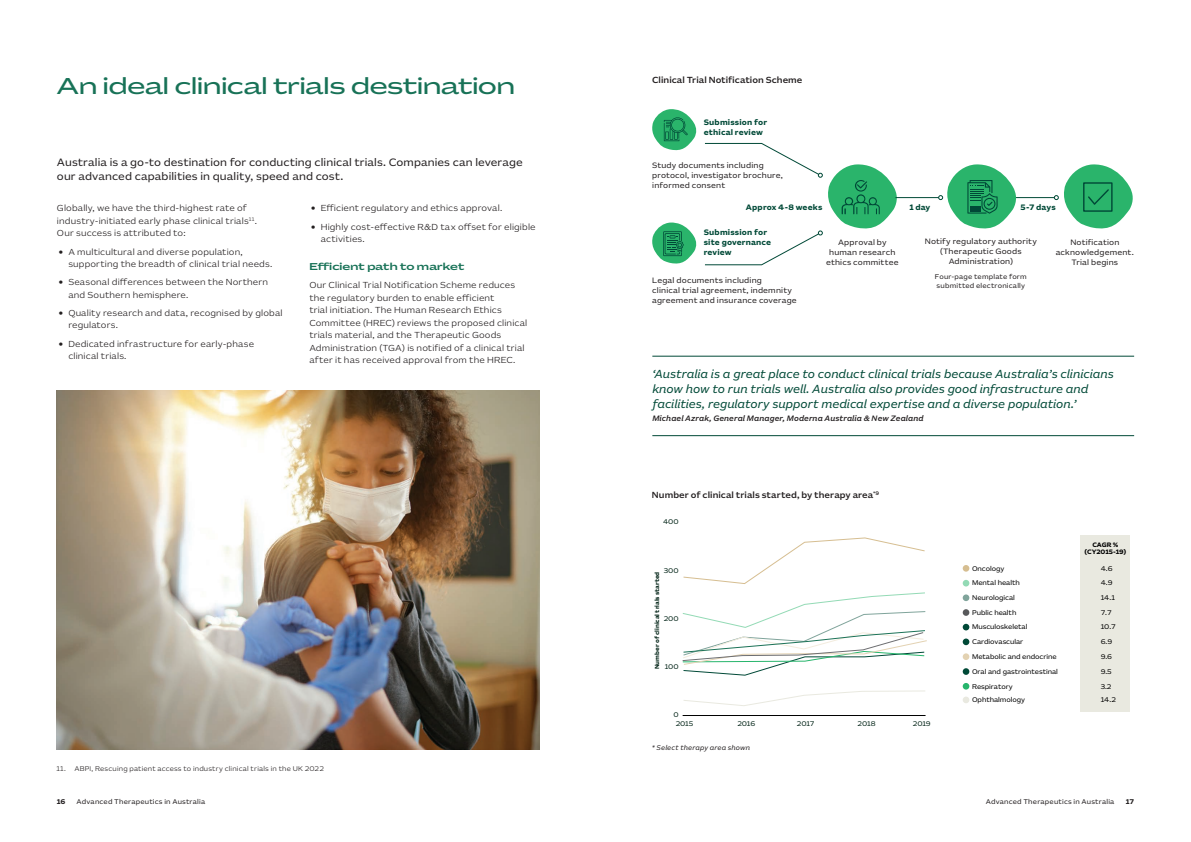
<style>
.page{position:relative;width:1191px;height:842px;background:#fff}
.page>*{position:absolute;margin:0;border:0;box-sizing:border-box;transform-origin:0 0}
._0_Title{font:23px "AU Sans BETA Display";color:#187257}
._5_Short_Pullout__Da{font:italic 12px/15px "AU Sans BETA Text";color:#004937}
._2_Intro_-_space_aft{font:11px/14.8px "AU Sans BETA Text";letter-spacing:.01em;color:#231f20}
._3_Subheading_Mid_Gr{font:500 10px "AU Sans BETA Display";letter-spacing:.005em;color:#187257}
._4_Body_copy{font:300 9px/12.5px "AU Sans BETA Text";letter-spacing:.015em;color:#231f20}
._7_Chart_heading{font:500 9px "AU Sans BETA Text";letter-spacing:.005em;color:#231f20}
._4_Body_copy-2{font:8px/10px "AU Sans BETA Text";letter-spacing:.02em;color:#231f20;text-align:center}
._4_Body_copy-3{font:700 8px/10px "AU Sans BETA Text";letter-spacing:.02em;color:#004937}
._5_Short_Pullout__Da-2{font:italic 500 8px "AU Sans BETA Text";letter-spacing:.02em;color:#231f20}
.t1{font:7px "AU Sans BETA Text";letter-spacing:-.005em;color:#000}
._4_Body_copy-4{font:7px/9px "AU Sans BETA Text";letter-spacing:.025em;color:#231f20}
._8_Footnotes_7pt{font:300 7px "AU Sans BETA Text";letter-spacing:.025em;color:#231f20}
.t2{font:7px "AU Sans BETA Text";letter-spacing:-.005em;color:#002316}
._7_Chart_source{font:italic 7px "AU Sans BETA Text";letter-spacing:.02em;color:#231f20}
.t3{font:700 7px "AU Sans BETA Text";color:#231f20}
.t4{font:700 6.5px/7.8px "AU Sans BETA Text";letter-spacing:-.005em;color:#000;text-align:center}
.t5{font:700 6px "AU Sans BETA Text";color:#002316}
.s1{font-family:"Verdana";font-weight:400}
</style>
<div class="page">
<img style="left:57px;top:391px;width:482px;height:358px">
<div style="left:1080px;top:535px;width:49px;height:177px;background:#e9e9e0"></div>
<svg style="left:683px;top:537px;width:242px;height:47px"></svg>
<svg style="left:683px;top:690px;width:242px;height:16px"></svg>
<hr style="left:682px;top:715px;width:243px;height:1px;background:#000">
<div style="left:962px;top:565px;width:7px;height:7px;background:#d6be91;border-radius:50%"></div>
<div style="left:962px;top:580px;width:7px;height:6px;background:#93dab5;border-radius:50%"></div>
<div style="left:962px;top:594px;width:7px;height:7px;background:#80a49b;border-radius:50%"></div>
<div style="left:962px;top:609px;width:7px;height:7px;background:#58595b;border-radius:50%"></div>
<div style="left:962px;top:624px;width:7px;height:6px;background:#004937;border-radius:50%"></div>
<div style="left:962px;top:638px;width:7px;height:7px;background:#004937;border-radius:50%"></div>
<div style="left:962px;top:653px;width:7px;height:7px;background:#e3d2b2;border-radius:50%"></div>
<div style="left:962px;top:668px;width:7px;height:7px;background:#004937;border-radius:50%"></div>
<div style="left:962px;top:683px;width:7px;height:7px;background:#27b56c;border-radius:50%"></div>
<div style="left:962px;top:697px;width:7px;height:6px;background:#e9e9e0;border-radius:50%"></div>
<svg style="left:682px;top:592px;width:245px;height:84px"></svg>
<hr style="left:652px;top:356px;width:482px;height:1px;background:#004937">
<hr style="left:652px;top:435px;width:482px;height:1px;background:#004937">
<svg style="left:652px;top:109px;width:45px;height:42px"></svg>
<svg style="left:652px;top:222px;width:45px;height:42px"></svg>
<svg style="left:705px;top:142px;width:193px;height:124px"></svg>
<hr style="left:895px;top:197px;width:43px;height:1px;background:#004937">
<hr style="left:1015px;top:197px;width:39px;height:1px;background:#004937">
<svg style="left:1053px;top:164px;width:80px;height:65px"></svg>
<svg style="left:938px;top:164px;width:79px;height:65px"></svg>
<p class="_0_Title" style="left:57px;top:75px;width:459px">An ideal clinical trials destination</p>
<p class="_2_Intro_-_space_aft" style="left:57px;top:155px;width:467px">Australia is a go-to destination for conducting clinical trials. Companies can leverage our advanced capabilities in quality, speed and cost.</p>
<p class="_4_Body_copy" style="left:57px;top:202px;width:201px">Globally, we have the third-highest rate of industry-initiated early phase clinical trials<sup>11</sup>.<br>Our success is attributed to:</p>
<p class="_4_Body_copy" style="left:68px;top:246px;width:205px;text-indent:-10px"><span class="s1">•</span> A multicultural and diverse population, supporting the breadth of clinical trial needs.</p>
<p class="_4_Body_copy" style="left:68px;top:276px;width:201px;text-indent:-10px"><span class="s1">•</span> Seasonal differences between the Northern and Southern hemisphere.</p>
<p class="_4_Body_copy" style="left:68px;top:307px;width:216px;text-indent:-10px"><span class="s1">•</span> Quality research and data, recognised by global regulators.</p>
<p class="_4_Body_copy" style="left:68px;top:338px;width:187px;text-indent:-10px"><span class="s1">•</span> Dedicated infrastructure for early-phase clinical trials.</p>
<p class="_4_Body_copy" style="left:311px;top:202px;width:193px"><span class="s1">•</span> Efficient regulatory and ethics approval.</p>
<p class="_4_Body_copy" style="left:321px;top:221px;width:216px;text-indent:-10px"><span class="s1">•</span> Highly cost-effective R&amp;D tax offset for eligible activities.</p>
<p class="_3_Subheading_Mid_Gr" style="left:309px;top:262px;width:157px">Efficient path to market</p>
<p class="_4_Body_copy" style="left:309px;top:279px;width:219px">Our Clinical Trial Notification Scheme reduces the regulatory burden to enable efficient<br>trial initiation. The Human Research Ethics Committee (HREC) reviews the proposed clinical trials material, and the Therapeutic Goods Administration (TGA) is notified of a clinical trial after it has received approval from the HREC.</p>
<p class="_8_Footnotes_7pt" style="left:56px;top:765px;width:269px">11. ABPI, Rescuing patient access to industry clinical trials in the UK 2022</p>
<p class="_7_Chart_heading" style="left:652px;top:76px;width:152px">Clinical Trial Notification Scheme</p>
<p class="_4_Body_copy-3" style="left:704px;top:118px;width:65px">Submission for ethical review</p>
<p class="_4_Body_copy-2" style="left:652px;top:161px;width:132px;text-align:left">Study documents including protocol, investigator brochure, informed consent</p>
<p class="_4_Body_copy-3" style="left:746px;top:202px;width:78px">Approx 4-8 weeks</p>
<p class="_4_Body_copy-3" style="left:909px;top:202px;width:23px">1 day</p>
<p class="_4_Body_copy-3" style="left:1020px;top:202px;width:37px">5-7 days</p>
<p class="_4_Body_copy-3" style="left:704px;top:227px;width:69px">Submission for site governance review</p>
<p class="_4_Body_copy-2" style="left:652px;top:276px;width:146px;text-align:left">Legal documents including<br>clinical trial agreement, indemnity agreement and insurance coverage</p>
<p class="_4_Body_copy-2" style="left:924px;top:236px;width:114px">Notify regulatory authority (Therapeutic Goods<br>Administration)</p>
<p class="_4_Body_copy-4" style="left:935px;top:272px;width:93px">Four-page template form submitted electronically</p>
<p class="_4_Body_copy-2" style="left:826px;top:238px;width:74px">Approval by human research ethics committee</p>
<p class="_4_Body_copy-2" style="left:1055px;top:237px;width:80px">Notification acknowledgement.<br>Trial begins</p>
<p class="_5_Short_Pullout__Da" style="left:652px;top:367px;width:463px">‘Australia is a great place to conduct clinical trials because Australia’s clinicians know how to run trials well. Australia also provides good infrastructure and facilities, regulatory support medical expertise and a diverse population.’</p>
<p class="_5_Short_Pullout__Da-2" style="left:652px;top:414px;width:273px">Michael Azrak, General Manager, Moderna Australia &amp; New Zealand</p>
<p class="_7_Chart_heading" style="left:652px;top:491px;width:229px">Number of clinical trials started, by therapy area<sup>*9</sup></p>
<p class="t2" style="left:663px;top:518px;width:17px">400</p>
<p class="t2" style="left:664px;top:567px;width:16px">300</p>
<p class="t5" style="left:654px;top:669px;width:99px;rotate:-90deg">Number of clinical trials started</p>
<p class="t2" style="left:664px;top:615px;width:17px">200</p>
<p class="t2" style="left:665px;top:663px;width:15px">100</p>
<p class="t2" style="left:673px;top:712px;width:7px">0</p>
<p class="t2" style="left:675px;top:721px;width:19px">2015</p>
<p class="t2" style="left:737px;top:721px;width:19px">2016</p>
<p class="t2" style="left:797px;top:721px;width:19px">2017</p>
<p class="t2" style="left:857px;top:721px;width:19px">2018</p>
<p class="t2" style="left:913px;top:721px;width:19px">2019</p>
<p class="_7_Chart_source" style="left:652px;top:744px;width:100px">* Select therapy area shown</p>
<p class="t4" style="left:1084px;top:541px;width:43px">CAGR % (CY2015-19)</p>
<p class="t1" style="left:972px;top:565px;width:34px">Oncology</p>
<p class="t1" style="left:1100px;top:565px;width:13px">4.6</p>
<p class="t1" style="left:972px;top:580px;width:49px">Mental health</p>
<p class="t1" style="left:1100px;top:580px;width:13px">4.9</p>
<p class="t1" style="left:972px;top:594px;width:44px">Neurological</p>
<p class="t1" style="left:1100px;top:594px;width:16px">14.1</p>
<p class="t1" style="left:972px;top:609px;width:46px">Public health</p>
<p class="t1" style="left:1100px;top:609px;width:12px">7.7</p>
<p class="t1" style="left:972px;top:624px;width:57px">Musculoskeletal</p>
<p class="t1" style="left:1100px;top:624px;width:17px">10.7</p>
<p class="t1" style="left:972px;top:638px;width:53px">Cardiovascular</p>
<p class="t1" style="left:1100px;top:638px;width:13px">6.9</p>
<p class="t1" style="left:972px;top:653px;width:86px">Metabolic and endocrine</p>
<p class="t1" style="left:1100px;top:653px;width:13px">9.6</p>
<p class="t1" style="left:972px;top:668px;width:87px">Oral and gastrointestinal</p>
<p class="t1" style="left:1100px;top:668px;width:13px">9.5</p>
<p class="t1" style="left:972px;top:683px;width:42px">Respiratory</p>
<p class="t1" style="left:1100px;top:683px;width:12px">3.2</p>
<p class="t1" style="left:972px;top:696px;width:54px">Ophthalmology</p>
<p class="t1" style="left:1100px;top:696px;width:17px">14.2</p>
<p class="t3" style="left:57px;top:798px;width:10px">16</p>
<p class="_4_Body_copy-4" style="left:77px;top:797px;width:130px">Advanced Therapeutics in Australia</p>
<p class="_4_Body_copy-4" style="left:985px;top:797px;width:130px">Advanced Therapeutics in Australia</p>
<p class="t3" style="left:1126px;top:798px;width:10px">17</p>
</div>
